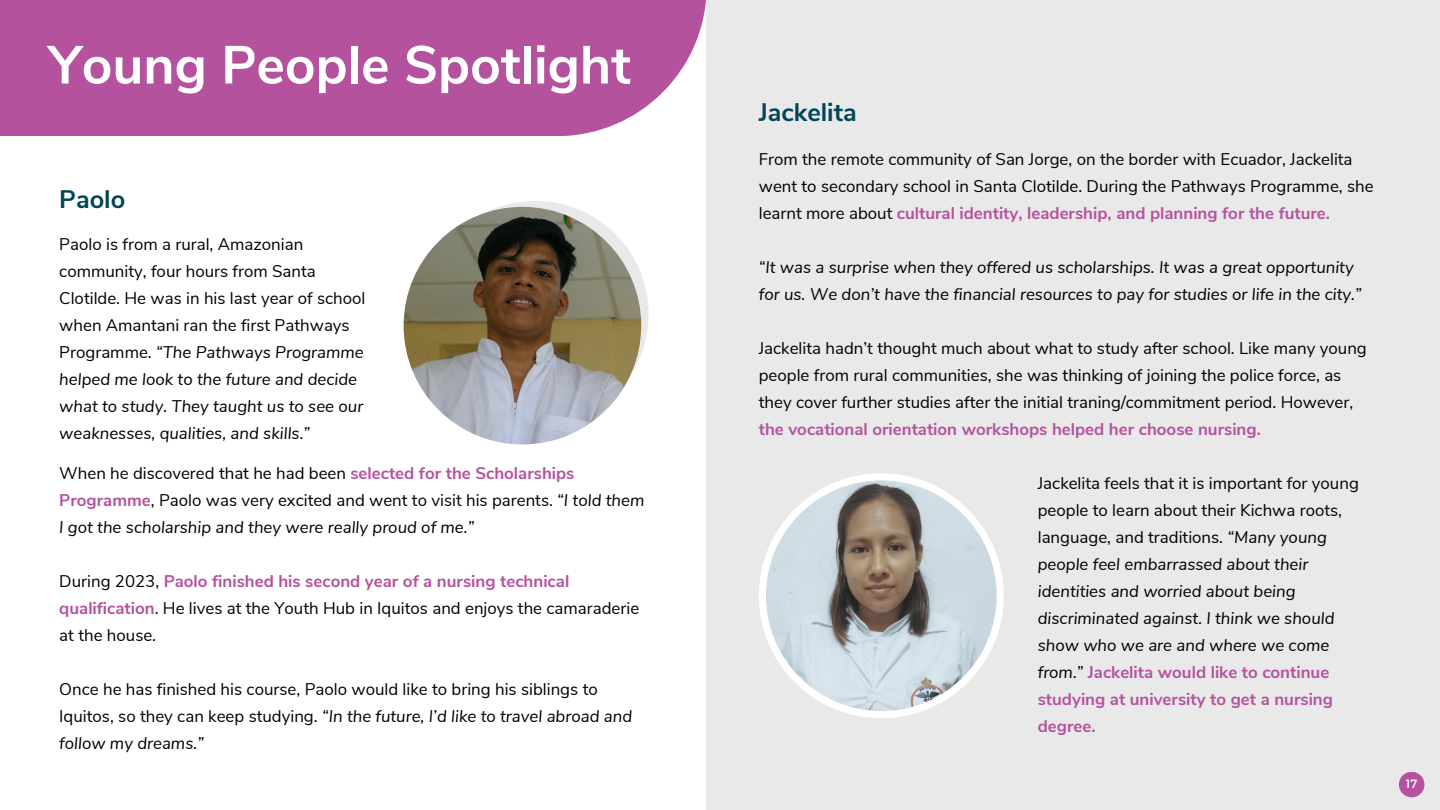
<style>
.page{position:relative;width:1440px;height:810px;background:#fff}
.page>*{position:absolute;margin:0;border:0;box-sizing:border-box;transform-origin:0 0}
.t1{font:700 53.4px "Nunito Sans";color:#fff}
.t2{font:700 25.3px "Nunito Sans";color:#004658}
.t3{font:16.9px/27px "Nunito Sans";color:#000}
.t4{font:italic 16.9px/27px "Nunito Sans";color:#000}
.t5{font:12px "Montserrat";color:#fff}
.s1{font-style:italic}
.s2{font-weight:700;color:#b5529e}
.s3{font-weight:700;color:#b5519e}
.s4{font-style:normal}
.s5{font-weight:700;font-style:normal;color:#b5529e}
</style>
<div class="page">
<div style="left:707px;top:0;width:733px;height:810px;background:#e9e9e9"></div>
<div style="left:0;top:0;width:707px;height:136px;background:#b5529e"></div>
<div style="left:1399px;top:772px;width:25px;height:25px;background:#b5519e;border-radius:50%"></div>
<div style="left:422px;top:201px;width:227px;height:226px;background:#e9e9e9;border-radius:50%"></div>
<img style="left:404px;top:207px;width:237px;height:237px;border-radius:50%">
<div style="left:759px;top:473px;width:245px;height:245px;background:#fff;border-radius:50%"></div>
<img style="left:766px;top:480px;width:231px;height:231px;border-radius:50%">
<p class="t1" style="left:49px;top:30px;width:584px">Young People Spotlight</p>
<h2 class="t2" style="left:59px;top:183px;width:67px">Paolo</h2>
<p class="t3" style="left:59px;top:231px;width:308px">Paolo is from a rural, Amazonian community, four hours from Santa Clotilde. He was in his last year of school when Amantani ran the first Pathways Programme. <span class="s1">“The Pathways Programme helped me look to the future and decide what to study. They taught us to see our weaknesses, qualities, and skills.”</span></p>
<p class="t3" style="left:59px;top:460px;width:587px">When he discovered that he had been <span class="s2">selected for the Scholarships<br>Programme</span>, Paolo was very excited and went to visit his parents. <span class="s1">“I told them<br>I got the scholarship and they were really proud of me.”</span></p>
<p class="t3" style="left:59px;top:568px;width:581px">During 2023, <span class="s3">Paolo finished his second year of a nursing technical qualification</span>. He lives at the Youth Hub in Iquitos and enjoys the camaraderie at the house.</p>
<p class="t3" style="left:59px;top:676px;width:574px">Once he has finished his course, Paolo would like to bring his siblings to<br>Iquitos, so they can keep studying. <span class="s1">“In the future, I’d like to travel abroad and follow my dreams.”</span></p>
<p class="t2" style="left:759px;top:96px;width:99px">Jackelita</p>
<p class="t3" style="left:759px;top:146px;width:616px">From the remote community of San Jorge, on the border with Ecuador, Jackelita went to secondary school in Santa Clotilde. During the Pathways Programme, she learnt more about <span class="s2">cultural identity, leadership, and planning for the future.</span></p>
<p class="t4" style="left:759px;top:254px;width:605px">“It was a surprise when they offered us scholarships. It was a great opportunity for us. We don’t have the financial resources to pay for studies or life in the city.”</p>
<h1 class="t3" style="left:759px;top:335px;width:610px">Jackelita hadn’t thought much about what to study after school. Like many young people from rural communities, she was thinking of joining the police force, as they cover further studies after the initial traning/commitment period. However, <span class="s2">the vocational orientation workshops helped her choose nursing.</span></h1>
<p class="t4" style="left:1038px;top:470px;width:323px"><span class="s4">Jackelita feels that it is important for young people to learn about their Kichwa roots, language, and traditions.</span> “Many young people feel embarrassed about their identities and worried about being discriminated against. I think we should show who we are and where we come from.” <span class="s5">Jackelita would like to continue studying at university to get a nursing degree.</span></p>
<p class="t5" style="left:1406px;top:776px;width:13px">17</p>
</div>
